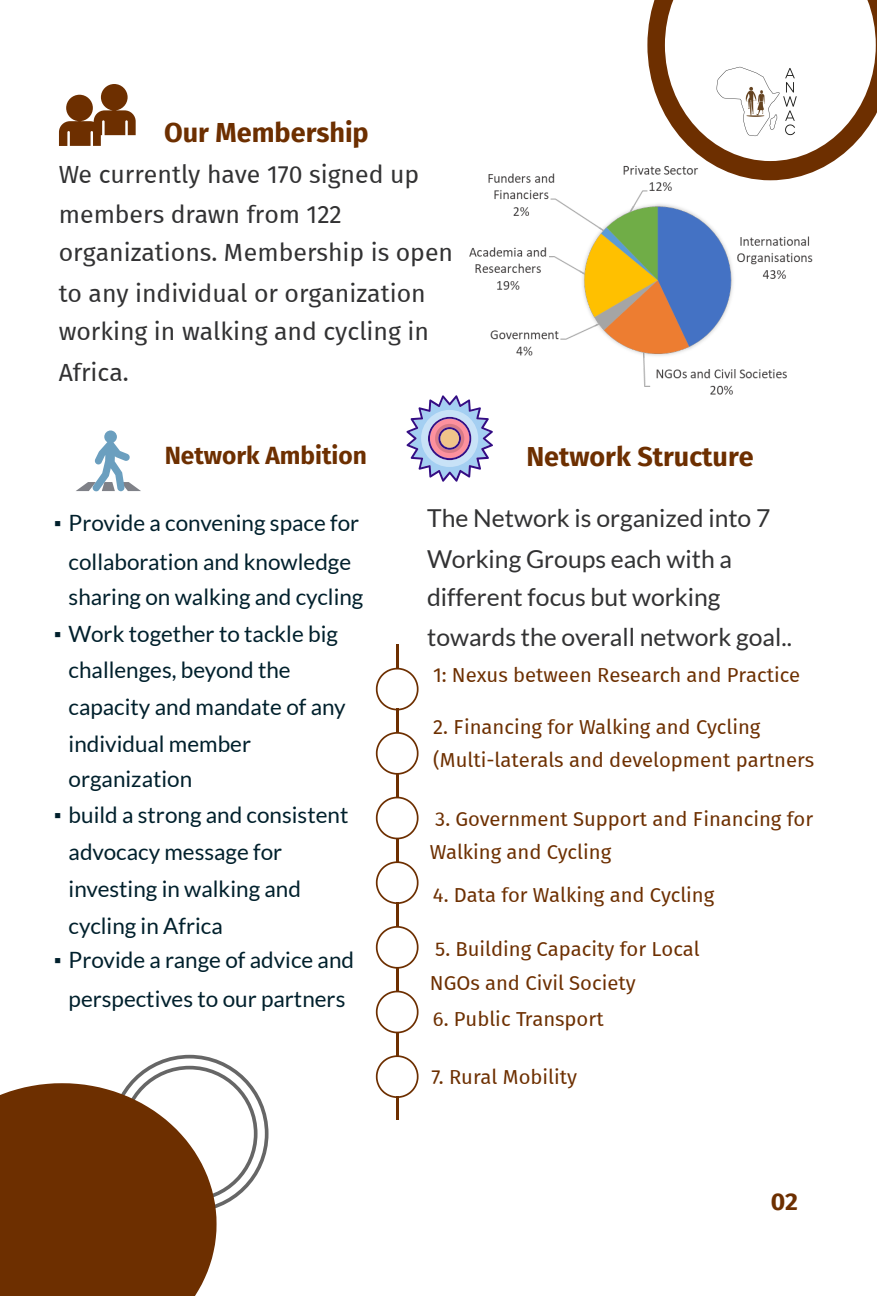
<style>
.page{position:relative;width:877px;height:1296px;background:#fff}
.page>*{position:absolute;margin:0;border:0;box-sizing:border-box;transform-origin:0 0}
.t1{font:700 27px "Fira Sans";color:#6d2f00}
.t2{font:24.9px/39.6px "Fira Sans";color:#323233}
.t3{font:700 24.9px "Fira Sans";color:#6d2f00}
.t4{font:24.6px/39.6px "Lato";color:#323233}
.t5{font:700 24.6px "Fira Sans";color:#6d2f00}
.t6{font:22.5px/36.3px "Lato";color:#00202c;text-align:center}
.t7{font:20.1px/33.6px "Fira Sans";color:#6d2f00}
.s1{font-family:"Arial"}
</style>
<div class="page">
<svg style="left:129px;top:1055px;width:139px;height:153px"></svg>
<svg style="left:0;top:1083px;width:216px;height:212px;fill:#6d2f00"></svg>
<svg style="left:76px;top:430px;width:65px;height:61px"></svg>
<svg style="left:647px;top:0;width:229px;height:135px"></svg>
<img style="left:707px;top:47px;width:108px;height:88px">
<img style="left:469px;top:135px;width:393px;height:260px">
<svg style="left:59px;top:84px;width:77px;height:62px"></svg>
<svg style="left:406px;top:395px;width:87px;height:87px"></svg>
<svg style="left:375px;top:667px;width:43px;height:44px"></svg>
<hr style="left:395px;top:645px;width:3px;height:24px;background:#6d2f00">
<svg style="left:375px;top:731px;width:43px;height:45px"></svg>
<hr style="left:395px;top:709px;width:3px;height:24px;background:#6d2f00">
<svg style="left:375px;top:796px;width:43px;height:44px"></svg>
<hr style="left:395px;top:773px;width:3px;height:25px;background:#6d2f00">
<svg style="left:375px;top:860px;width:43px;height:45px"></svg>
<hr style="left:395px;top:838px;width:3px;height:24px;background:#6d2f00">
<svg style="left:375px;top:925px;width:43px;height:45px"></svg>
<hr style="left:395px;top:903px;width:3px;height:24px;background:#6d2f00">
<svg style="left:375px;top:990px;width:43px;height:44px"></svg>
<hr style="left:395px;top:967px;width:3px;height:25px;background:#6d2f00">
<svg style="left:375px;top:1054px;width:43px;height:45px"></svg>
<hr style="left:395px;top:1032px;width:3px;height:24px;background:#6d2f00">
<hr style="left:395px;top:1097px;width:3px;height:23px;background:#6d2f00">
<p class="t1" style="left:164px;top:110px;width:206px">Our Membership</p>
<p class="t2" style="left:59px;top:154px;width:396px">We currently have 170 signed up members drawn from 122 organizations. Membership is open to any individual or organization working in walking and cycling in<br>Africa.</p>
<p class="t5" style="left:165px;top:435px;width:203px">Network Ambition</p>
<p class="t1" style="left:526px;top:434px;width:229px">Network Structure</p>
<p class="t6" style="left:54px;top:503px;width:307px;line-height:38.7px"><span class="s1">▪</span> Provide a convening space for collaboration and knowledge</p>
<p class="t6" style="left:69px;top:578px;width:296px">sharing on walking and cycling</p>
<p class="t6" style="left:69px;top:615px;width:278px;text-align:left;text-indent:-15px"><span class="s1">▪</span> Work together to tackle big challenges, beyond the capacity and mandate of any individual member organization</p>
<p class="t6" style="left:69px;top:796px;width:281px;text-align:left;text-indent:-15px"><span class="s1">▪</span> build a strong and consistent advocacy message for investing in walking and cycling in Africa</p>
<p class="t6" style="left:54px;top:940px;width:301px;line-height:38.7px"><span class="s1">▪</span> Provide a range of advice and perspectives to our partners</p>
<p class="t4" style="left:427px;top:498px;width:366px">The Network is organized into 7<br>Working Groups each with a different focus but working towards the overall network goal..</p>
<p class="t7" style="left:433px;top:658px;width:368px">1: Nexus between Research and Practice</p>
<p class="t7" style="left:433px;top:710px;width:382px">2. Financing for Walking and Cycling (Multi-laterals and development partners</p>
<p class="t7" style="left:430px;top:802px;width:384px">3. Government Support and Financing for<br>Walking and Cycling</p>
<p class="t7" style="left:433px;top:878px;width:283px">4. Data for Walking and Cycling</p>
<p class="t7" style="left:430px;top:932px;width:271px">5. Building Capacity for Local<br>NGOs and Civil Society</p>
<p class="t7" style="left:433px;top:1002px;width:172px">6. Public Transport</p>
<p class="t7" style="left:431px;top:1060px;width:147px">7. Rural Mobility</p>
<p class="t3" style="left:770px;top:1181px;width:29px">02</p>
</div>
